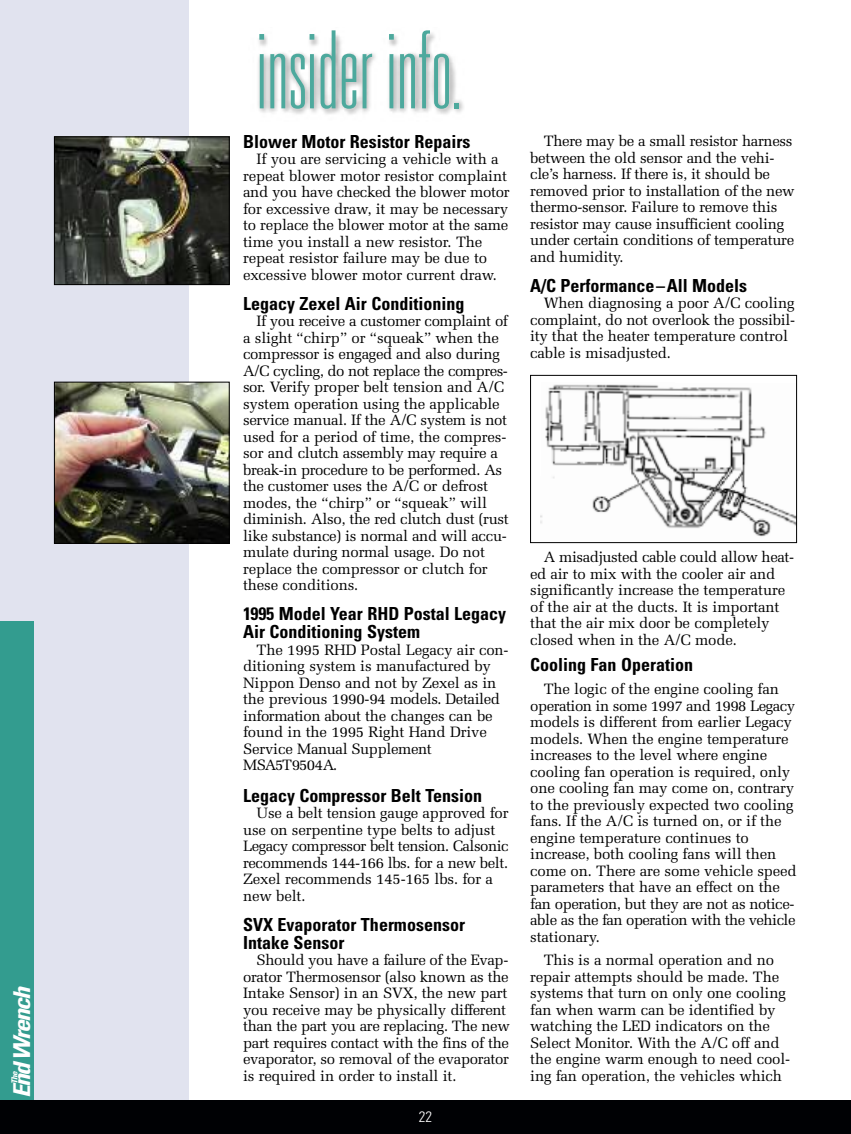
<style>
.page{position:relative;width:851px;height:1134px;background:#fff}
.page>*{position:absolute;margin:0;border:0;box-sizing:border-box;transform-origin:0 0}
.t1{font:100 ultra-condensed 108px "Univers";color:#4da99d}
.t2{font:italic 700 condensed 23.25px "Univers";color:#fff;scale:1.1 1}
.t3{font:700 condensed 18px/18px "Univers";color:#000}
.t4{font:15px/16.5px "Melior";letter-spacing:-.01em;color:#000}
.t5{font:300 condensed 15px "Univers";color:#fff}
.t6{font:italic 700 condensed 8.25px "Univers";color:#fff;scale:1.1 1}
</style>
<div class="page">
<div style="left:0;top:0;width:189px;height:1107px;background:#e1e3ef"></div>
<div style="left:0;top:621px;width:34px;height:486px;background:#339c8f"></div>
<div style="left:0;top:1100px;width:850px;height:34px;background:#000104"></div>
<img style="left:258px;top:33px;width:206px;height:82px">
<img style="left:56px;top:138px;width:172px;height:145px">
<div style="left:54px;top:136px;width:176px;height:149px;border:1px solid #000"></div>
<img style="left:56px;top:384px;width:172px;height:158px">
<div style="left:54px;top:382px;width:176px;height:162px;border:1px solid #000"></div>
<img style="left:541px;top:384px;width:253px;height:153px">
<div style="left:530px;top:375px;width:266px;height:168px;border:1px solid #000"></div>
<h2 class="t2" style="left:13px;top:1098px;width:103px;rotate:-90deg">End Wrench</h2>
<p class="t6" style="left:11px;top:1084px;width:14px;rotate:-90deg">The</p>
<h1 class="t1" style="left:256px;top:30px;width:207px">insiderinfo.</h1>
<p class="t3" style="left:243px;top:134px;width:229px">Blower Motor Resistor Repairs</p>
<p class="t4" style="left:243px;top:151px;width:268px;text-indent:14px">If you are servicing a vehicle with a repeat blower motor resistor complaint and you have checked the blower motor for excessive draw, it may be necessary to replace the blower motor at the same time you install a new resistor. The repeat resistor failure may be due to excessive blower motor current draw.</p>
<p class="t3" style="left:243px;top:296px;width:223px">Legacy Zexel Air Conditioning</p>
<p class="t4" style="left:243px;top:313px;width:267px;text-indent:14px">If you receive a customer complaint of a slight “chirp” or “squeak” when the compressor is engaged and also during A/C cycling, do not replace the compres&shy;sor. Verify proper belt tension and A/C system operation using the applicable service manual. If the A/C system is not used for a period of time, the compres&shy;sor and clutch assembly may require a break-in procedure to be performed. As the customer uses the A/C or defrost modes, the “chirp” or “squeak” will diminish. Also, the red clutch dust (rust like substance) is normal and will accu&shy;mulate during normal usage. Do not replace the compressor or clutch for these conditions.</p>
<p class="t3" style="left:243px;top:606px;width:264px">1995 Model Year RHD Postal Legacy<br>Air Conditioning System</p>
<p class="t4" style="left:243px;top:641px;width:267px;text-indent:14px">The 1995 RHD Postal Legacy air con&shy;ditioning system is manufactured by<br>Nippon Denso and not by Zexel as in the previous 1990-94 models. Detailed information about the changes can be found in the 1995 Right Hand Drive<br>Service Manual Supplement<br>MSA5T9504A.</p>
<p class="t3" style="left:243px;top:788px;width:240px">Legacy Compressor Belt Tension</p>
<p class="t4" style="left:243px;top:805px;width:267px;text-indent:14px">Use a belt tension gauge approved for use on serpentine type belts to adjust Legacy compressor belt tension. Calsonic recommends 144-166 lbs. for a new belt.<br>Zexel recommends 145-165 lbs. for a new belt.</p>
<p class="t3" style="left:243px;top:917px;width:223px">SVX Evaporator Thermosensor<br>Intake Sensor</p>
<p class="t4" style="left:243px;top:952px;width:268px;text-indent:14px">Should you have a failure of the Evap&shy;orator Thermosensor (also known as the Intake Sensor) in an SVX, the new part you receive may be physically different than the part you are replacing. The new part requires contact with the fins of the evaporator, so removal of the evaporator is required in order to install it.</p>
<p class="t5" style="left:419px;top:1111px;width:15px">22</p>
<p class="t4" style="left:530px;top:133px;width:266px;text-indent:14px">There may be a small resistor harness between the old sensor and the vehi&shy;cle’s harness. If there is, it should be removed prior to installation of the new thermo-sensor. Failure to remove this resistor may cause insufficient cooling under certain conditions of temperature and humidity.</p>
<p class="t3" style="left:530px;top:278px;width:218px">A/C Performance–All Models</p>
<p class="t4" style="left:530px;top:295px;width:266px;text-indent:14px">When diagnosing a poor A/C cooling complaint, do not overlook the possibil&shy;ity that the heater temperature control cable is misadjusted.</p>
<p class="t4" style="left:530px;top:549px;width:265px;text-indent:14px">A misadjusted cable could allow heat&shy;ed air to mix with the cooler air and significantly increase the temperature of the air at the ducts. It is important that the air mix door be completely closed when in the A/C mode.</p>
<p class="t3" style="left:530px;top:657px;width:164px">Cooling Fan Operation</p>
<p class="t4" style="left:530px;top:681px;width:268px;text-indent:14px">The logic of the engine cooling fan operation in some 1997 and 1998 Legacy models is different from earlier Legacy models. When the engine temperature increases to the level where engine cooling fan operation is required, only one cooling fan may come on, contrary to the previously expected two cooling fans. If the A/C is turned on, or if the engine temperature continues to increase, both cooling fans will then come on. There are some vehicle speed parameters that have an effect on the fan operation, but they are not as notice&shy;able as the fan operation with the vehicle stationary.</p>
<p class="t4" style="left:530px;top:952px;width:261px;text-indent:14px">This is a normal operation and no repair attempts should be made. The systems that turn on only one cooling fan when warm can be identified by watching the LED indicators on the Select Monitor. With the A/C off and the engine warm enough to need cool&shy;ing fan operation, the vehicles which</p>
</div>
